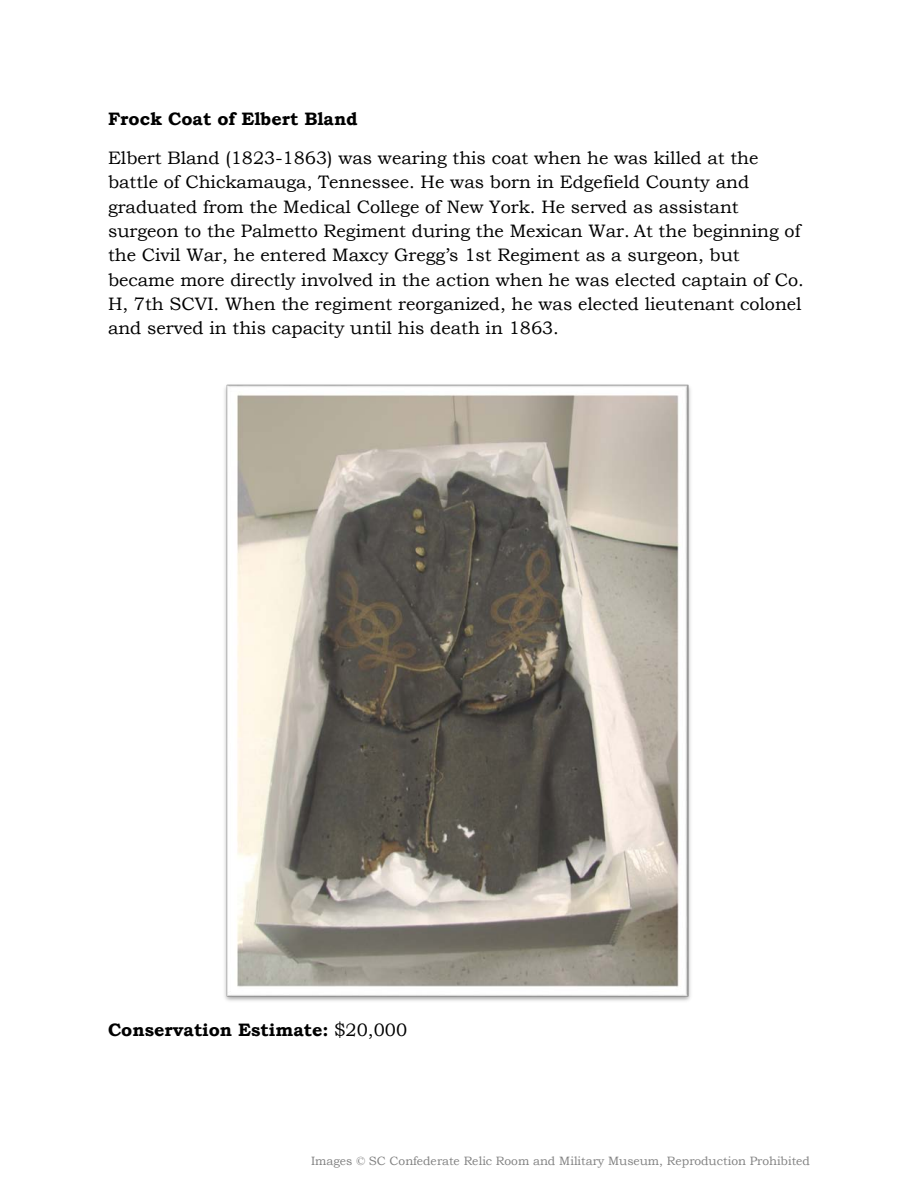
<style>
.page{position:relative;width:918px;height:1188px;background:#fff}
.page>*{position:absolute;margin:0;border:0;box-sizing:border-box;transform-origin:0 0}
.t1{font:18px/24.3px "Bookman Old Style";color:#000}
.t2{font:700 18px "Bookman Old Style";color:#000}
.t3{font:12px "Bookman Old Style";color:#818181}
.s1{font-weight:400}
</style>
<div class="page">
<img style="left:224px;top:384px;width:467px;height:617px">
<p class="t2" style="left:108px;top:106px;width:251px">Frock Coat of Elbert Bland</p>
<p class="t1" style="left:108px;top:146px;width:697px">Elbert Bland (1823-1863) was wearing this coat when he was killed at the battle of Chickamauga, Tennessee. He was born in Edgefield County and graduated from the Medical College of New York. He served as assistant surgeon to the Palmetto Regiment during the Mexican War. At the beginning of the Civil War, he entered Maxcy Gregg’s 1st Regiment as a surgeon, but became more directly involved in the action when he was elected captain of Co.<br>H, 7th SCVI. When the regiment reorganized, he was elected lieutenant colonel and served in this capacity until his death in 1863.</p>
<p class="t2" style="left:108px;top:1017px;width:301px">Conservation Estimate: <span class="s1">$20,000</span></p>
<p class="t3" style="left:311px;top:1153px;width:501px">Images © SC Confederate Relic Room and Military Museum, Reproduction Prohibited</p>
</div>
